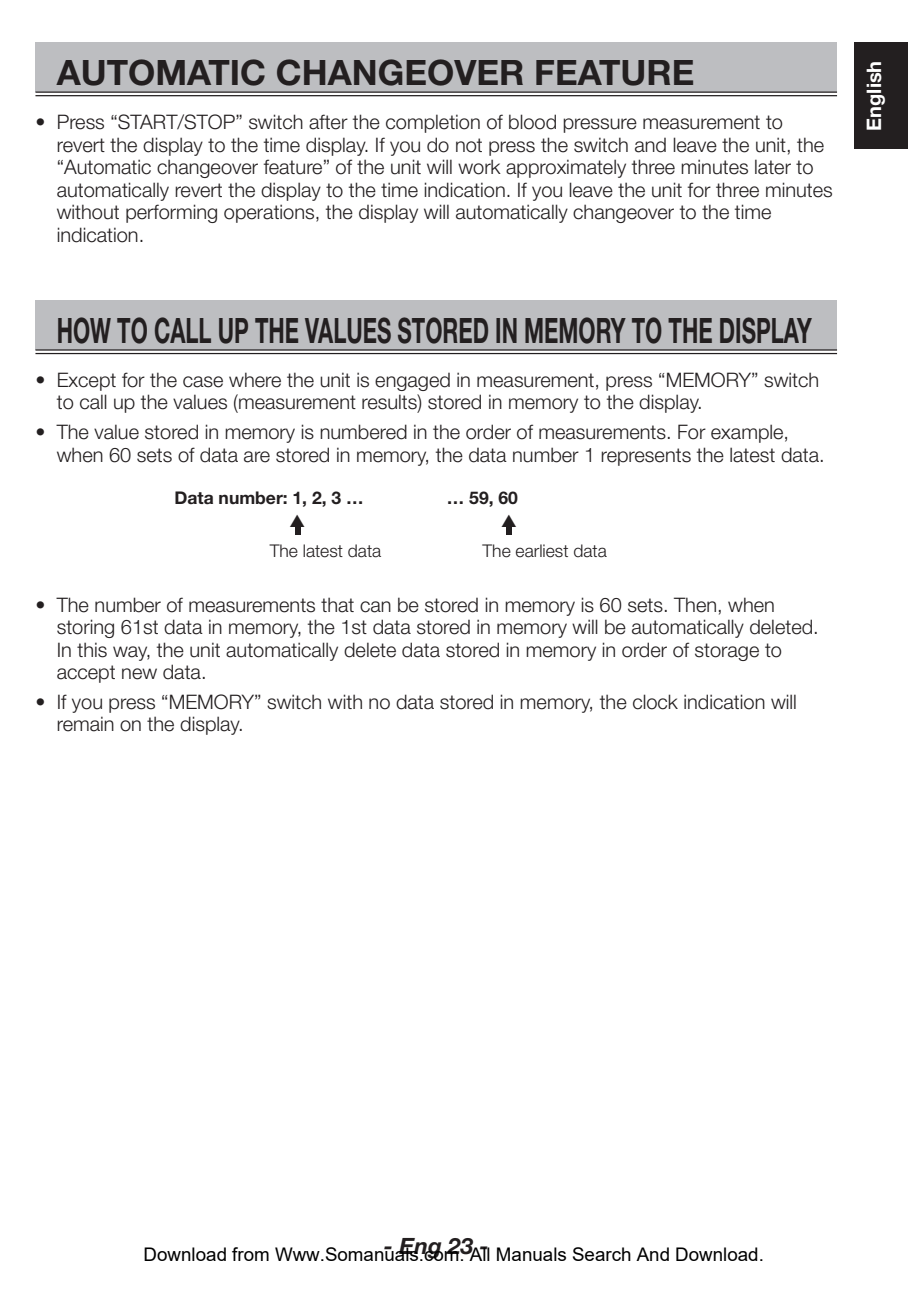
<style>
.page{position:relative;width:908px;height:1290px;background:#fff}
.page>*{position:absolute;margin:0;border:0;box-sizing:border-box;transform-origin:0 0}
.t1{font:700 35px "Helvetica Neue LT";color:#231f20;scale:.63 1}
.t2{font:700 35px "Helvetica Neue LT";color:#231f20}
.t3{font:italic 700 22.5px "Helvetica Neue LT";color:#231f20}
.t4{font:300 20px/22.5px "Helvetica Neue LT";color:#231f20}
.t5{font:700 20px "Helvetica Neue LT";color:#fff}
.t6{font:18.75px "Arial";color:#000}
.t7{font:300 17.5px "Helvetica Neue LT";color:#231f20}
.t8{font:700 17.5px "Helvetica Neue LT";color:#231f20}
</style>
<div class="page">
<div style="left:854px;top:43px;width:53px;height:106px;background:#231f20"></div>
<div style="left:35px;top:43px;width:801px;height:49px;background:#bdbec1"></div>
<hr style="left:35px;top:92px;width:801px;height:1px;background:#231f20">
<hr style="left:35px;top:95px;width:801px;height:1px;background:#231f20">
<div style="left:35px;top:300px;width:801px;height:50px;background:#bdbec1"></div>
<hr style="left:35px;top:349px;width:801px;height:2px;background:#231f20">
<hr style="left:35px;top:353px;width:801px;height:1px;background:#231f20">
<div style="left:294px;top:523px;width:6px;height:12px;background:#231f20"></div>
<div style="left:506px;top:523px;width:6px;height:12px;background:#231f20"></div>
<h1 class="t2" style="left:57px;top:60px;width:639px">AUTOMATIC CHANGEOVER FEATURE</h1>
<p class="t4" style="left:57px;top:113px;width:777px;text-indent:-21px">• Press “START/STOP” switch after the completion of blood pressure measurement to revert the display to the time display. If you do not press the switch and leave the unit, the “Automatic changeover feature” of the unit will work approximately three minutes later to automatically revert the display to the time indication. If you leave the unit for three minutes without performing operations, the display will automatically changeover to the time indication.</p>
<h1 class="t1" style="left:57px;top:318px;width:1199px">HOW TO CALL UP THE VALUES STORED IN MEMORY TO THE DISPLAY</h1>
<p class="t4" style="left:57px;top:371px;width:763px;text-indent:-21px">• Except for the case where the unit is engaged in measurement, press “MEMORY” switch to call up the values (measurement results) stored in memory to the display.</p>
<p class="t4" style="left:57px;top:423px;width:769px;text-indent:-21px">• The value stored in memory is numbered in the order of measurements. For example, when 60 sets of data are stored in memory, the data number 1 represents the latest data.</p>
<p class="t8" style="left:174px;top:491px;width:190px">Data number: 1, 2, 3 …</p>
<p class="t8" style="left:446px;top:491px;width:73px">… 59, 60</p>
<p class="t7" style="left:269px;top:544px;width:113px">The latest data</p>
<p class="t7" style="left:482px;top:544px;width:126px">The earliest data</p>
<p class="t4" style="left:57px;top:595px;width:763px;text-indent:-21px">• The number of measurements that can be stored in memory is 60 sets. Then, when storing 61st data in memory, the 1st data stored in memory will be automatically deleted.<br>In this way, the unit automatically delete data stored in memory in order of storage to accept new data.</p>
<p class="t4" style="left:57px;top:693px;width:741px;text-indent:-21px">• If you press “MEMORY” switch with no data stored in memory, the clock indication will remain on the display.</p>
<p class="t5" style="left:866px;top:131px;width:71px;rotate:-90deg">English</p>
<p class="t3" style="left:384px;top:1238px;width:106px">- Eng 23 -</p>
<p class="t6" style="left:144px;top:1244px;width:621px">Download from Www.Somanuals.com. All Manuals Search And Download.</p>
</div>
